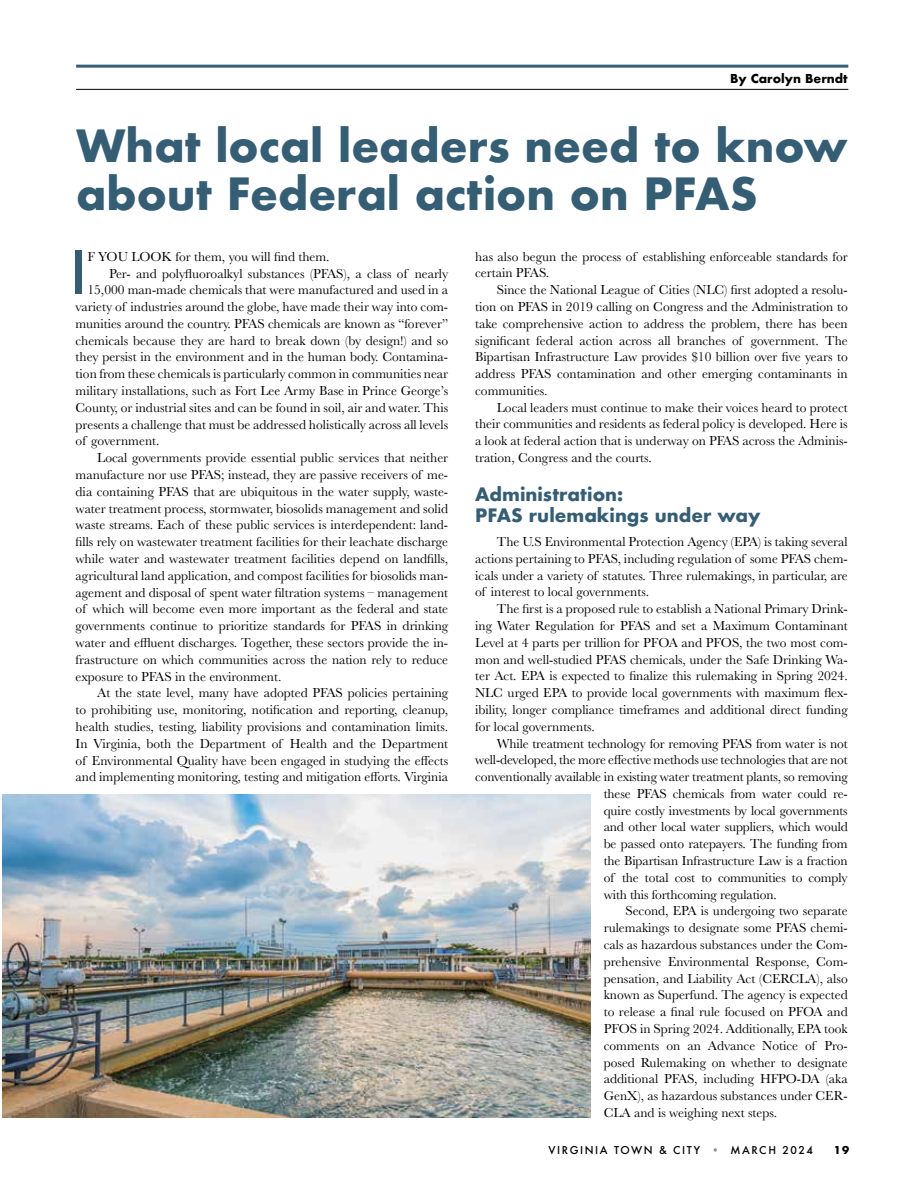
<style>
.page{position:relative;width:918px;height:1188px;background:#fff}
.page>*{position:absolute;margin:0;border:0;box-sizing:border-box;transform-origin:0 0}
.t1{font:500 58.05px "Futura";color:#355e75}
.t2{font:700 43.2px/47.8px "Futura";color:#355e75}
.t3{font:700 18px/21px "Futura";color:#355e75}
.t4{font:13.5px/16.8px "Baskerville";color:#000;text-align:justify}
.t5{font:700 12px "Futura";color:#000}
.t6{font:500 10.5px "Futura";letter-spacing:.15em;color:#000}
.t7{font:700 10.5px "Futura";color:#000}
.s1{color:#9a8b7d}
</style>
<div class="page">
<hr style="left:76px;top:89px;width:772px;height:1px;background:#000">
<hr style="left:76px;top:65px;width:772px;height:3px;background:#355e75">
<img style="left:3px;top:794px;width:587px;height:324px">
<p class="t5" style="left:730px;top:70px;width:119px">By Carolyn Berndt</p>
<h2 class="t2" style="left:76px;top:122px;width:773px">What local leaders need to know about Federal action on PFAS</h2>
<h1 class="t1" style="left:70px;top:233px;width:19px">I</h1>
<p class="t4" style="left:87px;top:248px;width:244px">F YOU LOOK for them, you will find them.</p>
<p class="t4" style="left:109px;top:265px;width:341px">Per- and polyfluoroalkyl substances (PFAS), a class of nearly</p>
<p class="t4" style="left:87px;top:282px;width:362px">15,000 man-made chemicals that were manufactured and used in a</p>
<p class="t4" style="left:76px;top:299px;width:374px">variety of industries around the globe, have made their way into com-</p>
<p class="t4" style="left:76px;top:315px;width:374px">munities around the country. PFAS chemicals are known as “forever”</p>
<p class="t4" style="left:76px;top:332px;width:374px">chemicals because they are hard to break down (by design!) and so</p>
<p class="t4" style="left:76px;top:349px;width:374px">they persist in the environment and in the human body. Contamina-</p>
<p class="t4" style="left:76px;top:366px;width:374px">tion from these chemicals is particularly common in communities near</p>
<p class="t4" style="left:76px;top:383px;width:374px">military installations, such as Fort Lee Army Base in Prince George’s</p>
<p class="t4" style="left:76px;top:399px;width:374px">County, or industrial sites and can be found in soil, air and water. This</p>
<p class="t4" style="left:76px;top:416px;width:374px">presents a challenge that must be addressed holistically across all levels</p>
<p class="t4" style="left:76px;top:433px;width:85px">of government.</p>
<p class="t4" style="left:97px;top:450px;width:353px">Local governments provide essential public services that neither</p>
<p class="t4" style="left:76px;top:466px;width:374px">manufacture nor use PFAS; instead, they are passive receivers of me-</p>
<p class="t4" style="left:76px;top:483px;width:374px">dia containing PFAS that are ubiquitous in the water supply, waste-</p>
<p class="t4" style="left:76px;top:500px;width:374px">water treatment process, stormwater, biosolids management and solid</p>
<p class="t4" style="left:76px;top:517px;width:374px">waste streams. Each of these public services is interdependent: land-</p>
<p class="t4" style="left:76px;top:534px;width:374px">fills rely on wastewater treatment facilities for their leachate discharge</p>
<p class="t4" style="left:76px;top:550px;width:374px">while water and wastewater treatment facilities depend on landfills,</p>
<p class="t4" style="left:76px;top:567px;width:374px">agricultural land application, and compost facilities for biosolids man-</p>
<p class="t4" style="left:76px;top:584px;width:374px">agement and disposal of spent water filtration systems – management</p>
<p class="t4" style="left:76px;top:601px;width:374px">of which will become even more important as the federal and state</p>
<p class="t4" style="left:76px;top:618px;width:374px">governments continue to prioritize standards for PFAS in drinking</p>
<p class="t4" style="left:76px;top:634px;width:374px">water and effluent discharges. Together, these sectors provide the in-</p>
<p class="t4" style="left:76px;top:651px;width:374px">frastructure on which communities across the nation rely to reduce</p>
<p class="t4" style="left:76px;top:668px;width:207px">exposure to PFAS in the environment.</p>
<p class="t4" style="left:97px;top:685px;width:353px">At the state level, many have adopted PFAS policies pertaining</p>
<p class="t4" style="left:76px;top:702px;width:374px">to prohibiting use, monitoring, notification and reporting, cleanup,</p>
<p class="t4" style="left:76px;top:718px;width:374px">health studies, testing, liability provisions and contamination limits.</p>
<p class="t4" style="left:76px;top:735px;width:374px">In Virginia, both the Department of Health and the Department</p>
<p class="t4" style="left:76px;top:752px;width:374px">of Environmental Quality have been engaged in studying the effects</p>
<p class="t4" style="left:76px;top:769px;width:374px">and implementing monitoring, testing and mitigation efforts. Virginia</p>
<p class="t4" style="left:475px;top:248px;width:374px">has also begun the process of establishing enforceable standards for certain PFAS.</p>
<p class="t4" style="left:475px;top:282px;width:374px;text-indent:22px">Since the National League of Cities (NLC) first adopted a resolu&shy;tion on PFAS in 2019 calling on Congress and the Administration to take comprehensive action to address the problem, there has been significant federal action across all branches of government. The Bipartisan Infrastructure Law provides $10 billion over five years to address PFAS contamination and other emerging contaminants in communities.</p>
<p class="t4" style="left:475px;top:399px;width:374px;text-indent:22px">Local leaders must continue to make their voices heard to protect their communities and residents as federal policy is developed. Here is a look at federal action that is underway on PFAS across the Adminis&shy;tration, Congress and the courts.</p>
<h3 class="t3" style="left:475px;top:484px;width:287px">Administration:<br>PFAS rulemakings under way</h3>
<p class="t4" style="left:475px;top:533px;width:374px;text-indent:22px">The U.S Environmental Protection Agency (EPA) is taking several actions pertaining to PFAS, including regulation of some PFAS chem&shy;icals under a variety of statutes. Three rulemakings, in particular, are of interest to local governments.</p>
<p class="t4" style="left:475px;top:601px;width:374px;text-indent:22px">The first is a proposed rule to establish a National Primary Drink&shy;ing Water Regulation for PFAS and set a Maximum Contaminant Level at 4 parts per trillion for PFOA and PFOS, the two most com&shy;mon and well-studied PFAS chemicals, under the Safe Drinking Wa&shy;ter Act. EPA is expected to finalize this rulemaking in Spring 2024.<br>NLC urged EPA to provide local governments with maximum flex&shy;ibility, longer compliance timeframes and additional direct funding for local governments.</p>
<p class="t4" style="left:497px;top:735px;width:352px">While treatment technology for removing PFAS from water is not</p>
<p class="t4" style="left:475px;top:752px;width:374px">well-developed, the more effective methods use technologies that are not</p>
<p class="t4" style="left:475px;top:769px;width:374px">conventionally available in existing water treatment plants, so removing</p>
<p class="t4" style="left:604px;top:785px;width:246px">these PFAS chemicals from water could re-</p>
<p class="t4" style="left:604px;top:802px;width:245px">quire costly investments by local governments</p>
<p class="t4" style="left:604px;top:819px;width:246px">and other local water suppliers, which would</p>
<p class="t4" style="left:604px;top:836px;width:245px">be passed onto ratepayers. The funding from</p>
<p class="t4" style="left:604px;top:852px;width:246px">the Bipartisan Infrastructure Law is a fraction</p>
<p class="t4" style="left:604px;top:869px;width:245px">of the total cost to communities to comply</p>
<p class="t4" style="left:604px;top:886px;width:175px">with this forthcoming regulation.</p>
<p class="t4" style="left:625px;top:903px;width:224px">Second, EPA is undergoing two separate</p>
<p class="t4" style="left:604px;top:920px;width:246px">rulemakings to designate some PFAS chemi-</p>
<p class="t4" style="left:604px;top:936px;width:246px">cals as hazardous substances under the Com-</p>
<p class="t4" style="left:604px;top:953px;width:246px">prehensive Environmental Response, Com-</p>
<p class="t4" style="left:604px;top:970px;width:246px">pensation, and Liability Act (CERCLA), also</p>
<p class="t4" style="left:604px;top:987px;width:246px">known as Superfund. The agency is expected</p>
<p class="t4" style="left:604px;top:1004px;width:246px">to release a final rule focused on PFOA and</p>
<p class="t4" style="left:604px;top:1020px;width:246px">PFOS in Spring 2024. Additionally, EPA took</p>
<p class="t4" style="left:604px;top:1037px;width:246px">comments on an Advance Notice of Pro-</p>
<p class="t4" style="left:604px;top:1054px;width:246px">posed Rulemaking on whether to designate</p>
<p class="t4" style="left:604px;top:1071px;width:246px">additional PFAS, including HFPO-DA (aka</p>
<p class="t4" style="left:604px;top:1088px;width:246px">GenX), as hazardous substances under CER-</p>
<p class="t4" style="left:604px;top:1104px;width:175px">CLA and is weighing next steps.</p>
<p class="t6" style="left:549px;top:1143px;width:266px">VIRGINIA TOWN &amp; CITY <span class="s1">•</span> MARCH 2024</p>
<p class="t7" style="left:834px;top:1143px;width:17px">19</p>
</div>
